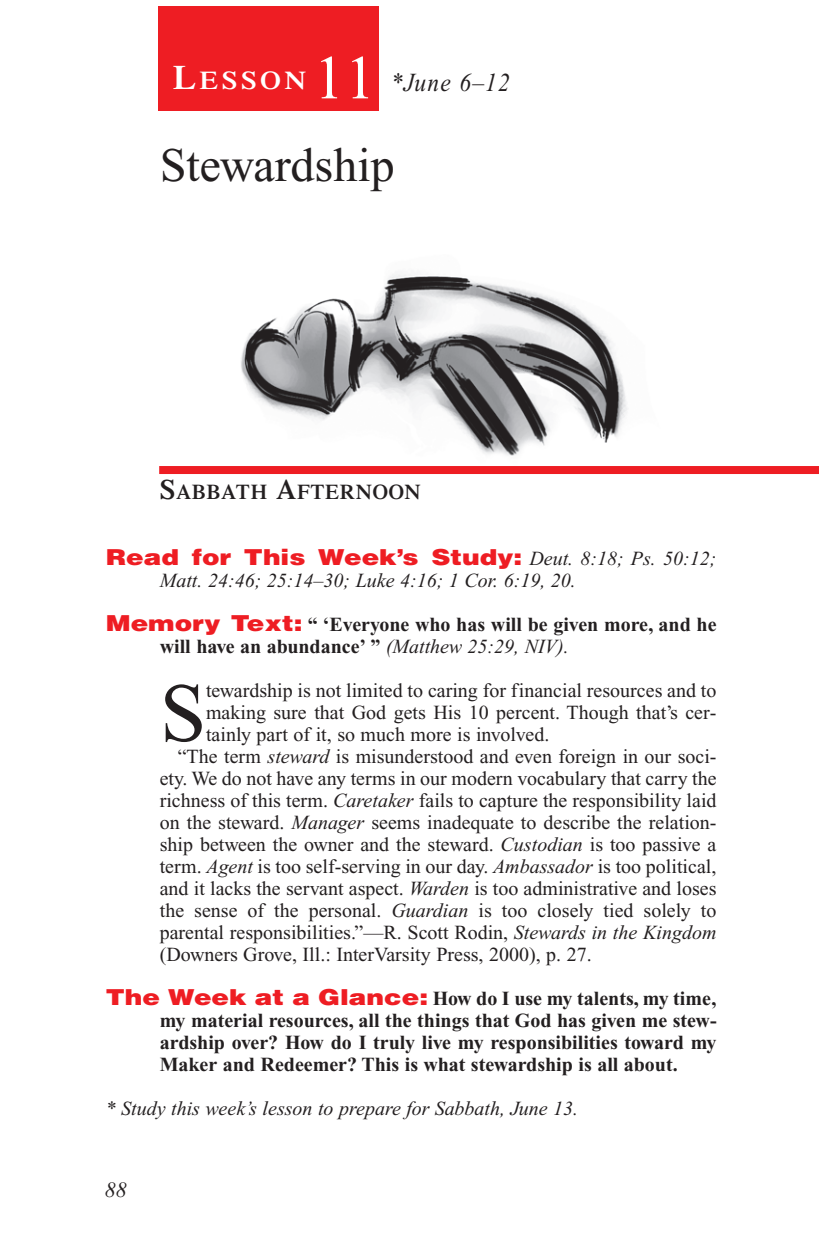
<style>
.page{position:relative;width:819px;height:1260px;background:#fff}
.page>*{position:absolute;margin:0;border:0;box-sizing:border-box;transform-origin:0 0}
.t1{font:83.4px "Times New Roman";color:#231f20}
.t2{font:62px "Times New Roman";color:#fff}
.t3{font:48px "Times New Roman";color:#231f20}
.t4{font:italic 26px "Times New Roman";letter-spacing:.05em;color:#231f20;scale:.9 1}
.t5{font:600 25.6px "Times";letter-spacing:.135em;color:#fff;scale:1.1 1}
.t6{font:900 22px "Helvetica";color:#ee1d23;scale:1.2 1}
.t7{font:italic 22px "Times New Roman";color:#231f20}
.t8{font:600 21px "Times";letter-spacing:.035em;color:#231f20}
.t9{font:20px "Times New Roman";color:#231f20}
.t10{font:700 20px/22px "Times New Roman";color:#231f20}
.t11{font:italic 20px "Times New Roman";color:#231f20}
.s1{font-size:34px}
.s2{font-size:28px}
.s3{font-family:"Times New Roman";font-weight:400;font-style:italic;font-size:20px;color:#231f20}
.s4{font-family:"Helvetica";font-weight:900;font-size:22px;color:#ee1d23}
.s5{font-weight:400;font-style:italic}
.s6{font-style:italic}
</style>
<div class="page">
<div style="left:158px;top:6px;width:221px;height:105px;background:#ee1d23"></div>
<img style="left:241px;top:272px;width:386px;height:184px">
<div style="left:159px;top:466px;width:660px;height:8px;background:#ee1d23"></div>
<p class="t5" style="left:173px;top:71px;width:123px"><span class="s1">L</span>ESSON</p>
<h2 class="t2" style="left:314px;top:55px;width:63px">11</h2>
<h3 class="t4" style="left:391px;top:72px;width:134px">*June 6–12</h3>
<h3 class="t3" style="left:160px;top:147px;width:236px">Stewardship</h3>
<p class="t8" style="left:160px;top:484px;width:263px"><span class="s2">S</span>ABBATH <span class="s2">A</span>FTERNOON</p>
<p class="t6" style="left:106px;top:544px;width:510px">Read for This Week’s Study: <span class="s3">Deut. 8:18; Ps. 50:12;</span></p>
<p class="t11" style="left:160px;top:573px;width:418px">Matt. 24:46; 25:14–30; Luke 4:16; 1 Cor. 6:19, 20.</p>
<p class="t10" style="left:160px;top:615px;width:558px;text-indent:-54px"><span class="s4">Memory Text:</span> “ ‘Everyone who has will be given more, and he will have an abundance’ ” <span class="s5">(Matthew 25:29, NIV).</span></p>
<h1 class="t1" style="left:160px;top:683px;width:48px">S</h1>
<p class="t9" style="left:206px;top:683px;width:512px">tewardship is not limited to caring for financial resources and to</p>
<p class="t9" style="left:206px;top:705px;width:512px">making sure that God gets His 10 percent. Though that’s cer-</p>
<p class="t9" style="left:206px;top:727px;width:345px">tainly part of it, so much more is involved.</p>
<p class="t9" style="left:178px;top:749px;width:540px">“The term <span class="s6">steward</span> is misunderstood and even foreign in our soci-</p>
<p class="t9" style="left:160px;top:771px;width:558px">ety. We do not have any terms in our modern vocabulary that carry the</p>
<p class="t9" style="left:160px;top:793px;width:558px">richness of this term. <span class="s6">Caretaker</span> fails to capture the responsibility laid</p>
<p class="t9" style="left:160px;top:815px;width:558px">on the steward. <span class="s6">Manager</span> seems inadequate to describe the relation-</p>
<p class="t9" style="left:160px;top:837px;width:558px">ship between the owner and the steward. <span class="s6">Custodian</span> is too passive a</p>
<p class="t9" style="left:160px;top:859px;width:558px">term. <span class="s6">Agent</span> is too self-serving in our day. <span class="s6">Ambassador</span> is too political,</p>
<p class="t9" style="left:160px;top:881px;width:558px">and it lacks the servant aspect. <span class="s6">Warden</span> is too administrative and loses</p>
<p class="t9" style="left:160px;top:903px;width:558px">the sense of the personal. <span class="s6">Guardian</span> is too closely tied solely to</p>
<p class="t9" style="left:160px;top:925px;width:558px">parental responsibilities.”—R. Scott Rodin, <span class="s6">Stewards in the Kingdom</span></p>
<p class="t9" style="left:160px;top:947px;width:433px">(Downers Grove, Ill.: InterVarsity Press, 2000), p. 27.</p>
<p class="t10" style="left:160px;top:989px;width:558px;text-align:justify;text-indent:-54px"><span class="s4">The Week at a Glance:</span> How do I use my talents, my time, my material resources, all the things that God has given me stew&shy;ardship over? How do I truly live my responsibilities toward my Maker and Redeemer? This is what stewardship is all about.</p>
<p class="t11" style="left:106px;top:1101px;width:474px">* Study this week’s lesson to prepare for Sabbath, June 13.</p>
<p class="t7" style="left:105px;top:1182px;width:23px">88</p>
</div>
